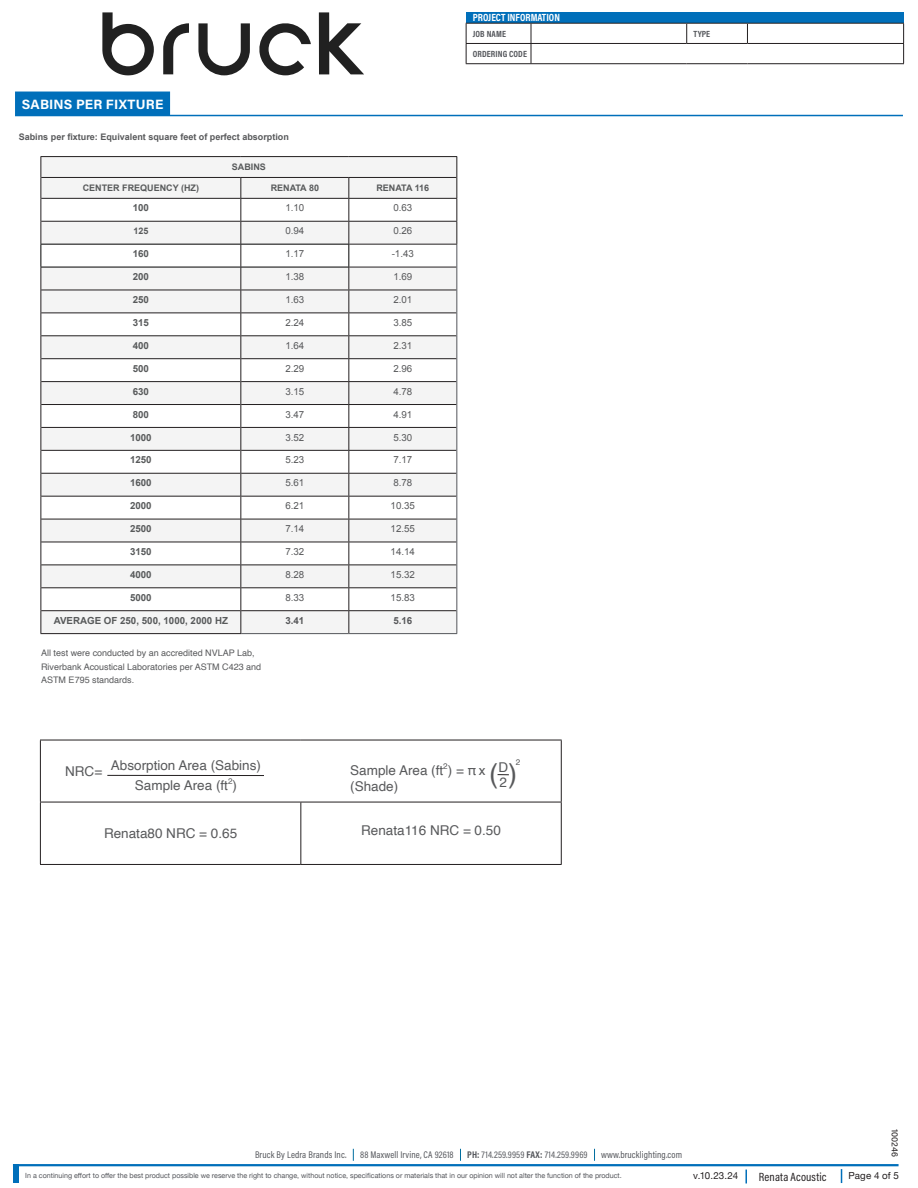
<style>
.page{position:relative;width:918px;height:1188px;background:#fff}
.page>*{position:absolute;margin:0;border:0;box-sizing:border-box;transform-origin:0 0}
.t1{font:27px "Helvetica";color:#58595b}
.t2{font:13.5px "Helvetica";color:#58595b}
.Rev_Header_with_rule_below_adjustable_wi{font:700 13.5px "Acumin Pro";letter-spacing:.015em;color:#fff}
.t3{font:12px "Acumin Pro Cond";letter-spacing:.015em;color:#231f20}
.t4{font:700 10.5px "Acumin Pro Cond";color:#fff}
.Caps{font:9.75px "Arial";color:#58595b}
.t5{font:9.75px "Acumin Pro Cond";letter-spacing:.015em;color:#54565b}
.Caps-2{font:700 9.75px "Arial";color:#585a5b}
.t6{font:9.75px "Helvetica Neue";letter-spacing:.01em;color:#231f20}
.Caps-3{font:700 9.75px "Arial";color:#58595b}
.t7{font:9px/13.5px "Helvetica";color:#58595b}
.t8{font:700 9px "Arial";color:#58595b}
.Caps-4{font:700 9px "Arial";color:#585a5b}
.t9{font:700 9px "Acumin Pro Cond";letter-spacing:.015em;color:#54565b}
.t10{font:9px "Acumin Pro";letter-spacing:.005em;color:#231f20}
.t11{font:8.1px "Helvetica";color:#58595b}
.t12{font:7.2px "Helvetica Neue";color:#54565b}
.s1{font-weight:700}
</style>
<div class="page">
<svg style="left:353px;top:1149px;width:1px;height:12px"></svg>
<svg style="left:460px;top:1149px;width:1px;height:12px"></svg>
<svg style="left:594px;top:1149px;width:1px;height:12px"></svg>
<div style="left:466px;top:12px;width:438px;height:11px;background:#006fba"></div>
<hr style="left:466px;top:43px;width:65px;height:1px;background:#231f20">
<svg style="left:531px;top:24px;width:1px;height:39px"></svg>
<hr style="left:531px;top:43px;width:156px;height:1px;background:#231f20">
<hr style="left:687px;top:43px;width:60px;height:1px;background:#231f20">
<hr style="left:747px;top:43px;width:157px;height:1px;background:#231f20">
<svg style="left:686px;top:24px;width:1px;height:19px"></svg>
<svg style="left:747px;top:24px;width:1px;height:19px"></svg>
<hr style="left:466px;top:23px;width:65px;height:1px;background:#231f20">
<hr style="left:531px;top:23px;width:156px;height:1px;background:#231f20">
<hr style="left:687px;top:23px;width:60px;height:1px;background:#231f20">
<hr style="left:747px;top:23px;width:157px;height:1px;background:#231f20">
<svg style="left:903px;top:24px;width:1px;height:39px"></svg>
<svg style="left:466px;top:24px;width:1px;height:39px"></svg>
<hr style="left:466px;top:63px;width:65px;height:1px;background:#231f20">
<hr style="left:531px;top:63px;width:156px;height:1px;background:#231f20">
<hr style="left:687px;top:63px;width:60px;height:1px;background:#231f20">
<hr style="left:747px;top:63px;width:157px;height:1px;background:#231f20">
<svg style="left:319px;top:12px;width:45px;height:62px"></svg>
<svg style="left:102px;top:12px;width:52px;height:63px"></svg>
<svg style="left:163px;top:23px;width:26px;height:51px"></svg>
<svg style="left:259px;top:23px;width:52px;height:52px"></svg>
<svg style="left:198px;top:23px;width:52px;height:52px"></svg>
<div style="left:13px;top:1164px;width:6px;height:19px;background:#006fba"></div>
<hr style="left:13px;top:1164px;width:886px;height:2px;background:#006fba">
<svg style="left:841px;top:1169px;width:1px;height:14px"></svg>
<svg style="left:745px;top:1170px;width:2px;height:13px"></svg>
<div style="left:15px;top:92px;width:155px;height:24px;background:#006fba"></div>
<hr style="left:15px;top:115px;width:888px;height:1px;background:#006fba">
<hr style="left:241px;top:633px;width:108px;height:1px;background:#54565b">
<hr style="left:349px;top:633px;width:108px;height:1px;background:#54565b">
<hr style="left:40px;top:633px;width:201px;height:1px;background:#231f20">
<hr style="left:40px;top:156px;width:201px;height:1px;background:#231f20">
<hr style="left:241px;top:156px;width:108px;height:1px;background:#231f20">
<hr style="left:349px;top:156px;width:108px;height:1px;background:#231f20">
<svg style="left:40px;top:157px;width:417px;height:476px"></svg>
<hr style="left:40px;top:267px;width:201px;height:1px;background:#000">
<hr style="left:241px;top:267px;width:108px;height:1px;background:#000">
<hr style="left:107px;top:775px;width:157px;height:1px;background:#231f20">
<hr style="left:40px;top:740px;width:261px;height:1px;background:#231f20">
<hr style="left:40px;top:740px;width:1px;height:62px;background:#231f20">
<hr style="left:301px;top:740px;width:261px;height:1px;background:#231f20">
<hr style="left:40px;top:802px;width:1px;height:62px;background:#231f20">
<hr style="left:561px;top:802px;width:1px;height:62px;background:#231f20">
<hr style="left:40px;top:864px;width:261px;height:1px;background:#231f20">
<hr style="left:301px;top:864px;width:261px;height:1px;background:#231f20">
<hr style="left:561px;top:740px;width:1px;height:62px;background:#231f20">
<hr style="left:40px;top:802px;width:261px;height:1px;background:#231f20">
<hr style="left:301px;top:802px;width:261px;height:1px;background:#231f20">
<hr style="left:300px;top:802px;width:1px;height:62px;background:#231f20">
<svg style="left:498px;top:774px;width:11px;height:2px"></svg>
<p class="Rev_Header_with_rule_below_adjustable_wi" style="left:22px;top:95px;width:143px">SABINS PER FIXTURE</p>
<p class="t8" style="left:19px;top:131px;width:272px">Sabins per fixture: Equivalent square feet of perfect absorption</p>
<p class="Caps-4" style="left:232px;top:161px;width:36px">SABINS</p>
<p class="Caps-4" style="left:83px;top:182px;width:118px">CENTER FREQUENCY (HZ)</p>
<p class="Caps-4" style="left:271px;top:182px;width:50px">RENATA 80</p>
<p class="Caps-4" style="left:376px;top:182px;width:54px">RENATA 116</p>
<p class="Caps-2" style="left:133px;top:202px;width:18px">100</p>
<p class="Caps" style="left:285px;top:202px;width:20px">1.10</p>
<p class="Caps" style="left:393px;top:202px;width:20px">0.63</p>
<p class="Caps-4" style="left:133px;top:225px;width:17px">125</p>
<p class="Caps" style="left:285px;top:225px;width:20px">0.94</p>
<p class="Caps" style="left:393px;top:225px;width:20px">0.26</p>
<p class="Caps-2" style="left:133px;top:247px;width:18px">160</p>
<p class="Caps" style="left:285px;top:247px;width:20px">1.17</p>
<p class="Caps" style="left:392px;top:247px;width:24px">-1.43</p>
<p class="Caps-2" style="left:133px;top:270px;width:18px">200</p>
<p class="Caps" style="left:285px;top:270px;width:20px">1.38</p>
<p class="Caps" style="left:393px;top:270px;width:20px">1.69</p>
<p class="Caps-2" style="left:133px;top:293px;width:18px">250</p>
<p class="Caps" style="left:285px;top:293px;width:20px">1.63</p>
<p class="Caps" style="left:393px;top:293px;width:20px">2.01</p>
<p class="Caps-2" style="left:133px;top:316px;width:18px">315</p>
<p class="Caps" style="left:285px;top:316px;width:20px">2.24</p>
<p class="Caps" style="left:393px;top:316px;width:20px">3.85</p>
<p class="Caps-2" style="left:133px;top:339px;width:18px">400</p>
<p class="Caps" style="left:285px;top:339px;width:20px">1.64</p>
<p class="Caps" style="left:393px;top:339px;width:20px">2.31</p>
<p class="Caps-2" style="left:133px;top:362px;width:18px">500</p>
<p class="Caps" style="left:285px;top:362px;width:20px">2.29</p>
<p class="Caps" style="left:393px;top:362px;width:20px">2.96</p>
<p class="Caps-2" style="left:133px;top:385px;width:18px">630</p>
<p class="Caps" style="left:285px;top:385px;width:20px">3.15</p>
<p class="Caps" style="left:393px;top:385px;width:20px">4.78</p>
<p class="Caps-2" style="left:133px;top:408px;width:18px">800</p>
<p class="Caps" style="left:285px;top:408px;width:20px">3.47</p>
<p class="Caps" style="left:393px;top:408px;width:20px">4.91</p>
<p class="Caps-2" style="left:130px;top:431px;width:23px">1000</p>
<p class="Caps" style="left:285px;top:431px;width:20px">3.52</p>
<p class="Caps" style="left:393px;top:431px;width:20px">5.30</p>
<p class="Caps-2" style="left:130px;top:454px;width:23px">1250</p>
<p class="Caps" style="left:285px;top:454px;width:20px">5.23</p>
<p class="Caps" style="left:393px;top:454px;width:20px">7.17</p>
<p class="Caps-2" style="left:130px;top:477px;width:23px">1600</p>
<p class="Caps" style="left:285px;top:477px;width:20px">5.61</p>
<p class="Caps" style="left:393px;top:477px;width:20px">8.78</p>
<p class="Caps-2" style="left:130px;top:499px;width:23px">2000</p>
<p class="Caps" style="left:285px;top:499px;width:20px">6.21</p>
<p class="Caps" style="left:391px;top:499px;width:26px">10.35</p>
<p class="Caps-2" style="left:130px;top:522px;width:23px">2500</p>
<p class="Caps" style="left:285px;top:522px;width:20px">7.14</p>
<p class="Caps" style="left:391px;top:522px;width:26px">12.55</p>
<p class="Caps-2" style="left:130px;top:545px;width:23px">3150</p>
<p class="Caps" style="left:285px;top:545px;width:20px">7.32</p>
<p class="Caps" style="left:391px;top:545px;width:26px">14.14</p>
<p class="Caps-2" style="left:130px;top:568px;width:23px">4000</p>
<p class="Caps" style="left:285px;top:568px;width:20px">8.28</p>
<p class="Caps" style="left:391px;top:568px;width:26px">15.32</p>
<p class="Caps-2" style="left:130px;top:591px;width:23px">5000</p>
<p class="Caps" style="left:285px;top:591px;width:20px">8.33</p>
<p class="Caps" style="left:391px;top:591px;width:26px">15.83</p>
<p class="Caps-2" style="left:54px;top:614px;width:176px">AVERAGE OF 250, 500, 1000, 2000 HZ</p>
<p class="Caps-3" style="left:285px;top:614px;width:20px">3.41</p>
<p class="Caps-3" style="left:393px;top:614px;width:20px">5.16</p>
<p class="t7" style="left:41px;top:647px;width:222px">All test were conducted by an accredited NVLAP Lab,<br>Riverbank Acoustical Laboratories per ASTM C423 and<br>ASTM E795 standards.</p>
<h3 class="t4" style="left:473px;top:11px;width:89px">PROJECT INFORMATION</h3>
<p class="t9" style="left:473px;top:28px;width:35px">JOB NAME</p>
<p class="t9" style="left:693px;top:28px;width:18px">TYPE</p>
<p class="t9" style="left:473px;top:48px;width:56px">ORDERING CODE</p>
<p class="t2" style="left:65px;top:761px;width:39px">NRC=</p>
<p class="t2" style="left:111px;top:755px;width:152px">Absorption Area (Sabins)</p>
<p class="t2" style="left:135px;top:775px;width:104px">Sample Area (ft<sup>2</sup>)</p>
<p class="t1" style="left:489px;top:752px;width:10px">(</p>
<p class="t2" style="left:498px;top:757px;width:11px">D</p>
<p class="t2" style="left:350px;top:760px;width:137px">Sample Area (ft<sup>2</sup>) = π x</p>
<p class="t2" style="left:350px;top:776px;width:50px">(Shade)</p>
<p class="t2" style="left:499px;top:772px;width:9px">2</p>
<p class="t11" style="left:516px;top:756px;width:6px">2</p>
<p class="t2" style="left:104px;top:823px;width:135px">Renata80 NRC = 0.65</p>
<p class="t2" style="left:361px;top:820px;width:141px">Renata116 NRC = 0.50</p>
<h3 class="t5" style="left:255px;top:1148px;width:93px">Bruck By Ledra Brands Inc.</h3>
<h3 class="t5" style="left:360px;top:1148px;width:95px">88 Maxwell Irvine, CA 92618</h3>
<h3 class="t5" style="left:467px;top:1149px;width:122px"><span class="s1">PH:</span> 714.259.9959 <span class="s1">FAX:</span> 714.259.9969</h3>
<h3 class="t5" style="left:601px;top:1148px;width:82px">www.brucklighting.com</h3>
<p class="t10" style="left:901px;top:1129px;width:29px;rotate:90deg">100246</p>
<h3 class="t3" style="left:759px;top:1169px;width:69px">Renata Acoustic</h3>
<p class="t12" style="left:25px;top:1170px;width:598px">In a continuing effort to offer the best product possible we reserve the right to change, without notice, specifications or materials that in our opinion will not alter the function of the product.</p>
<h3 class="t6" style="left:693px;top:1169px;width:47px">v.10.23.24</h3>
<h3 class="t6" style="left:848px;top:1169px;width:52px">Page 4 of 5</h3>
</div>
